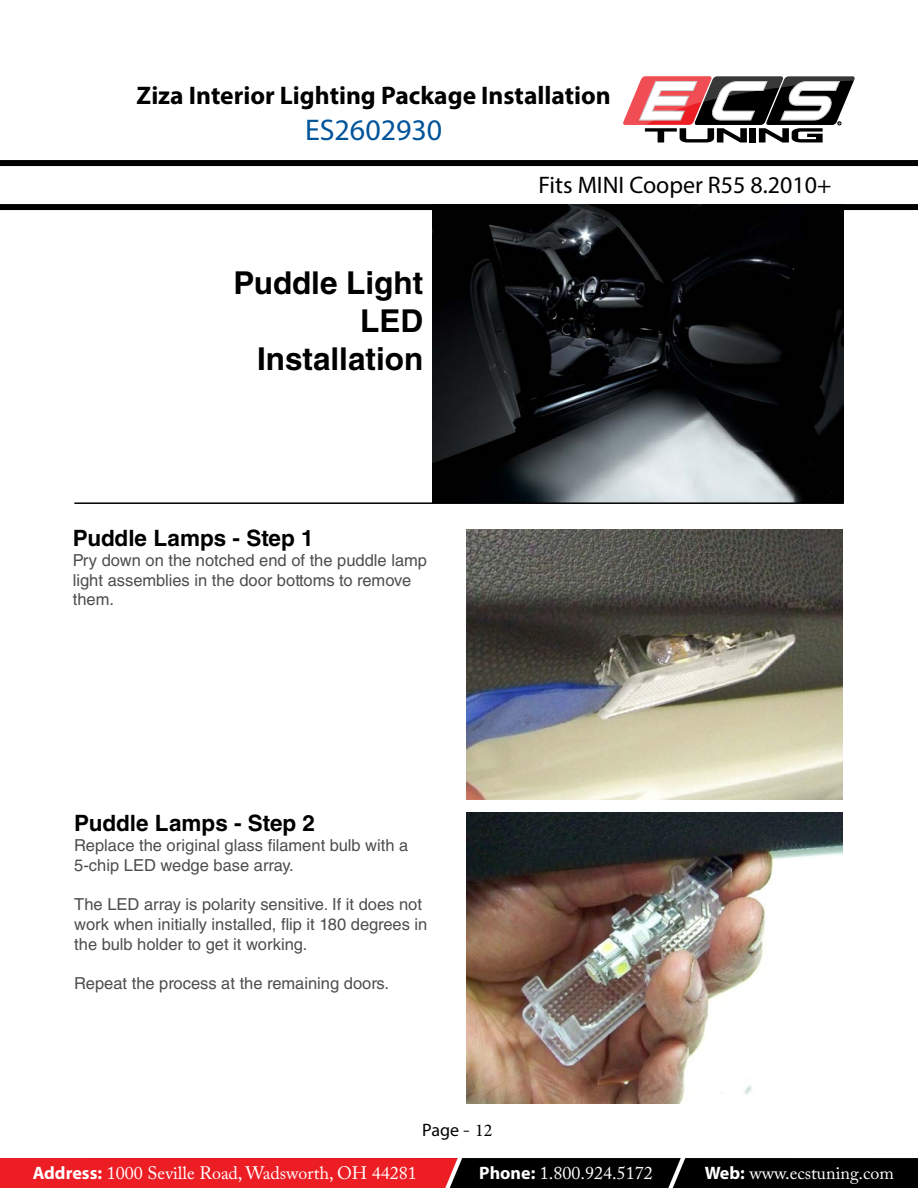
<style>
.page{position:relative;width:918px;height:1188px;background:#fff}
.page>*{position:absolute;margin:0;border:0;box-sizing:border-box;transform-origin:0 0}
.t1{font:700 31.5px/37.8px "Helvetica LT Std";color:#000;text-align:right}
.t2{font:30px "Myriad Pro";color:#00549a}
.t3{font:700 25.5px "Myriad Pro";color:#000}
.t4{font:24px "Myriad Pro";color:#000}
.t5{font:700 22.5px "Helvetica LT Std";color:#000}
.t6{font:18px "Adobe Caslon Pro";color:#fff}
.t7{font:18px "Myriad Pro";color:#000}
.t8{font:16.5px/19.8px "Helvetica LT Std";color:#4d4d4f}
.t9{font:700 2.55px "Helvetica Neue";color:#000}
.s1{font-family:"Adobe Caslon Pro"}
.s2{font-family:"Minion Pro"}
.s3{font-family:"Myriad Pro";font-weight:700}
</style>
<div class="page">
<svg style="left:0;top:1158px;width:918px;height:30px;background:#771114"></svg>
<div style="left:0;top:160px;width:918px;height:6px;background:#000"></div>
<div style="left:0;top:204px;width:918px;height:6px;background:#000"></div>
<svg style="left:623px;top:76px;width:232px;height:66px"></svg>
<img style="left:467px;top:530px;width:375px;height:270px">
<img style="left:467px;top:813px;width:375px;height:291px">
<img style="left:433px;top:204px;width:411px;height:298px">
<hr style="left:74px;top:502px;width:770px;height:2px;background:#000">
<h3 class="t3" style="left:137px;top:78px;width:476px">Ziza Interior Lighting Package Installation</h3>
<h2 class="t2" style="left:305px;top:111px;width:139px">ES2602930</h2>
<h3 class="t4" style="left:538px;top:170px;width:294px">Fits MINI Cooper R55 8.2010+</h3>
<p class="t9" style="left:838px;top:121px;width:3px">R</p>
<h1 class="t1" style="left:233px;top:264px;width:191px">Puddle Light<br>LED<br>Installation</h1>
<h3 class="t5" style="left:73px;top:524px;width:242px">Puddle Lamps - Step 1</h3>
<p class="t8" style="left:73px;top:550px;width:356px">Pry down on the notched end of the puddle lamp light assemblies in the door bottoms to remove them.</p>
<h3 class="t5" style="left:74px;top:809px;width:242px">Puddle Lamps - Step 2</h3>
<p class="t8" style="left:74px;top:835px;width:336px">Replace the original glass filament bulb with a<br>5-chip LED wedge base array.</p>
<p class="t8" style="left:74px;top:894px;width:355px">The LED array is polarity sensitive. If it does not work when initially installed, flip it 180 degrees in the bulb holder to get it working.</p>
<p class="t8" style="left:74px;top:974px;width:316px">Repeat the process at the remaining doors.</p>
<p class="t7" style="left:422px;top:1119px;width:72px">Page <span class="s1">-</span> <span class="s2">12</span></p>
<p class="t6" style="left:33px;top:1162px;width:386px"><span class="s3">Address:</span> 1000 Seville Road, Wadsworth, OH 44281</p>
<p class="t6" style="left:479px;top:1162px;width:175px"><span class="s3">Phone:</span> 1.800.924.5172</p>
<p class="t6" style="left:705px;top:1162px;width:191px"><span class="s3">Web:</span> www.ecstuning.com</p>
</div>
